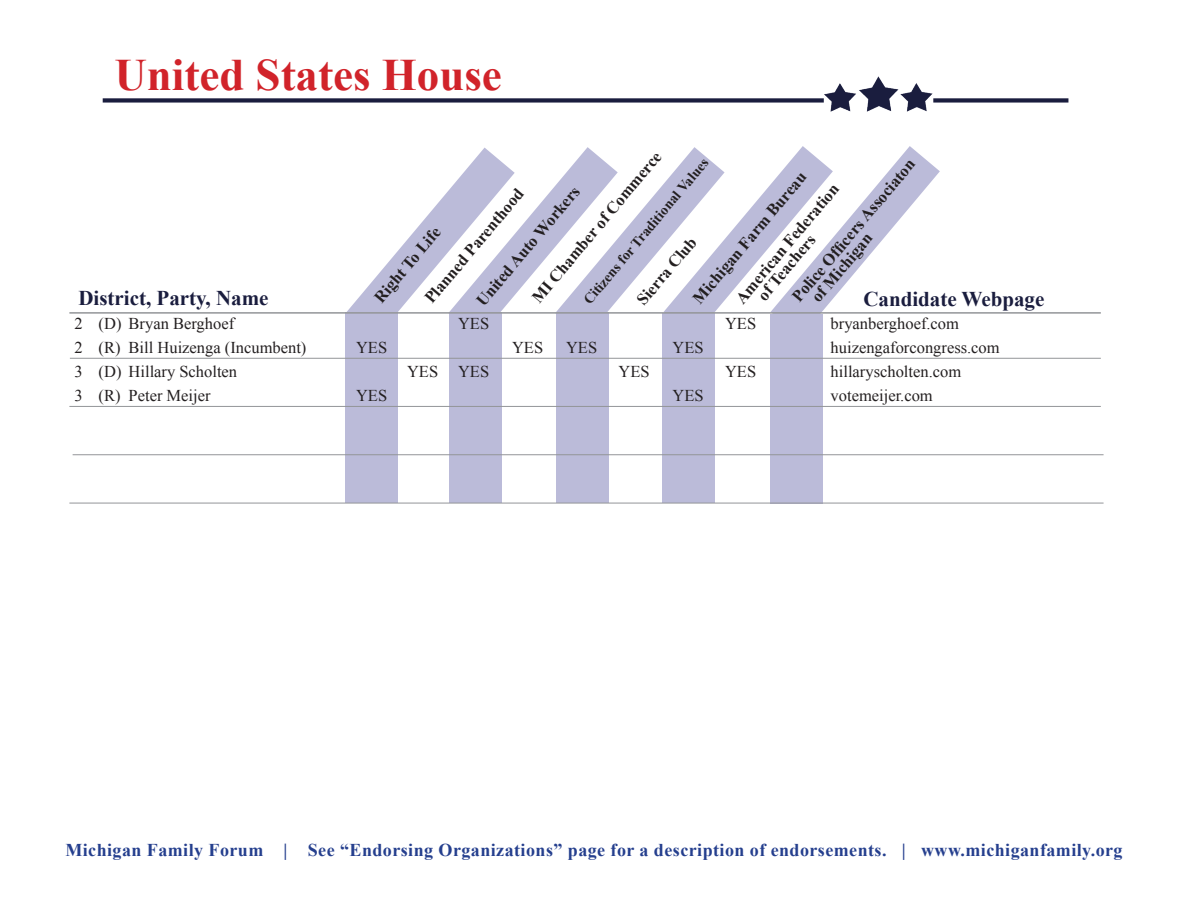
<style>
.page{position:relative;width:1188px;height:918px;background:#fff}
.page>*{position:absolute;margin:0;border:0;box-sizing:border-box;transform-origin:0 0}
.t1{font:700 45px "Times New Roman";color:#d1232a}
.t2{font:700 21px "Times New Roman";color:#1a1d3e}
.t3{font:700 18px "Times New Roman";letter-spacing:.025em;color:#253f8e}
.t4{font:16.5px "Times New Roman";color:#231f20}
.t5{font:700 16.5px/15px "Times New Roman";color:#231f20}
.t6{font:700 14.25px "Times New Roman";color:#231f20}
</style>
<div class="page">
<div style="left:771px;top:314px;width:52px;height:189px;background:#bbbbd9"></div>
<img style="left:102px;top:76px;width:967px;height:36px">
<div style="left:556px;top:313px;width:52px;height:190px;background:#bbbbd9"></div>
<div style="left:449px;top:313px;width:52px;height:190px;background:#bbbbd9"></div>
<div style="left:346px;top:313px;width:52px;height:190px;background:#bbbbd9"></div>
<div style="left:663px;top:314px;width:52px;height:189px;background:#bbbbd9"></div>
<hr style="left:70px;top:358px;width:1031px;height:1px;background:#939598">
<hr style="left:69px;top:406px;width:1032px;height:1px;background:#939598">
<hr style="left:73px;top:454px;width:1031px;height:1px;background:#939598">
<hr style="left:69px;top:503px;width:1035px;height:1px;background:#939598">
<svg style="left:345px;top:146px;width:595px;height:193px"></svg>
<hr style="left:69px;top:312px;width:1032px;height:2px;background:#939598">
<p class="t1" style="left:114px;top:43px;width:389px">United States House</p>
<p class="t2" style="left:78px;top:284px;width:192px">District, Party, Name</p>
<p class="t5" style="left:529px;top:295px;width:193px;rotate:-50deg">MI Chamber of Commerce</p>
<p class="t6" style="left:579px;top:296px;width:187px;rotate:-50deg">Citizens for Traditional Values</p>
<p class="t5" style="left:797px;top:285px;width:171px;text-indent:-12px;rotate:-50deg">Police Offi cers Associaton of Michigan</p>
<p class="t5" style="left:690px;top:296px;width:168px;rotate:-50deg">Michigan Farm Bureau</p>
<p class="t5" style="left:733px;top:296px;width:152px;rotate:-50deg">American Federation</p>
<p class="t5" style="left:474px;top:299px;width:152px;rotate:-50deg">United Auto Workers</p>
<p class="t5" style="left:422px;top:296px;width:146px;rotate:-50deg">Planned Parenthood</p>
<p class="t5" style="left:371px;top:295px;width:95px;rotate:-50deg">Right To Life</p>
<p class="t5" style="left:755px;top:293px;width:82px;rotate:-50deg">of Teachers</p>
<p class="t5" style="left:634px;top:297px;width:84px;rotate:-50deg">Sierra Club</p>
<p class="t2" style="left:863px;top:284px;width:183px">Candidate Webpage</p>
<p class="t4" style="left:75px;top:312px;width:161px">2 (D) Bryan Berghoef</p>
<p class="t4" style="left:458px;top:312px;width:33px">YES</p>
<p class="t4" style="left:725px;top:312px;width:33px">YES</p>
<p class="t4" style="left:831px;top:312px;width:130px">bryanberghoef.com</p>
<p class="t4" style="left:75px;top:336px;width:233px">2 (R) Bill Huizenga (Incumbent)</p>
<p class="t4" style="left:356px;top:336px;width:33px">YES</p>
<p class="t4" style="left:512px;top:336px;width:33px">YES</p>
<p class="t4" style="left:566px;top:336px;width:33px">YES</p>
<p class="t4" style="left:673px;top:336px;width:33px">YES</p>
<p class="t4" style="left:831px;top:336px;width:171px">huizengaforcongress.com</p>
<p class="t4" style="left:75px;top:360px;width:164px">3 (D) Hillary Scholten</p>
<p class="t4" style="left:407px;top:360px;width:84px">YES YES</p>
<p class="t4" style="left:619px;top:360px;width:33px">YES</p>
<p class="t4" style="left:725px;top:360px;width:33px">YES</p>
<p class="t4" style="left:831px;top:360px;width:132px">hillaryscholten.com</p>
<p class="t4" style="left:75px;top:384px;width:138px">3 (R) Peter Meijer</p>
<p class="t4" style="left:356px;top:384px;width:33px">YES</p>
<p class="t4" style="left:673px;top:384px;width:33px">YES</p>
<p class="t4" style="left:831px;top:384px;width:104px">votemeijer.com</p>
<p class="t3" style="left:65px;top:837px;width:1059px">Michigan Family Forum | See “Endorsing Organizations” page for a description of endorsements. | www.michiganfamily.org</p>
</div>
